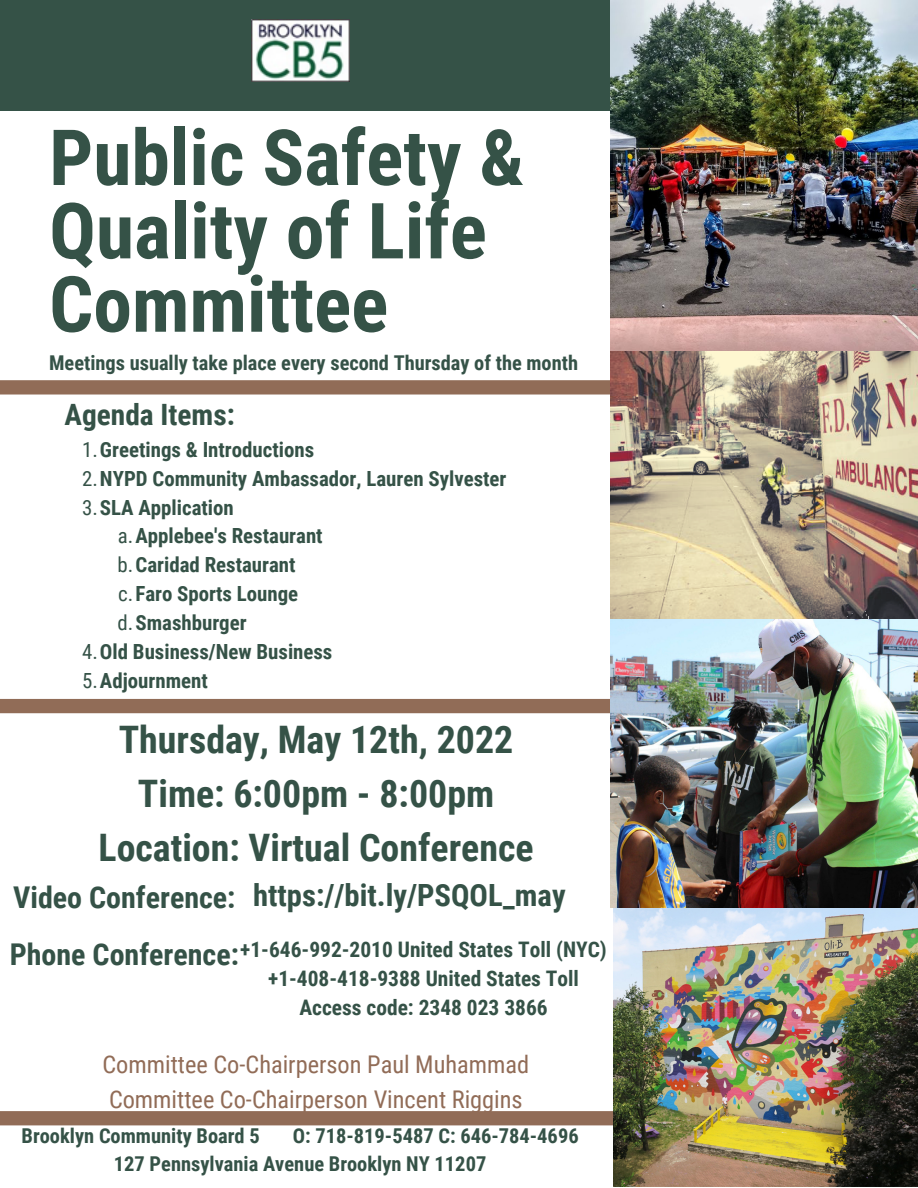
<style>
.page{position:relative;width:918px;height:1188px;background:#fff}
.page>*{position:absolute;margin:0;border:0;box-sizing:border-box;transform-origin:0 0}
.t1{font:700 77.55px/73.3px "Roboto Condensed";color:#355247}
.t2{font:700 37.95px "Roboto Condensed";color:#355247}
.t3{font:700 30.6px "Roboto Condensed";color:#355247}
.t4{font:700 30px "Roboto Condensed";color:#355247}
.t5{font:700 29.4px "Roboto Condensed";color:#355247}
.t6{font:24.3px "Roboto Condensed";color:#916c57}
.t7{font:700 21.45px "Roboto Condensed";color:#355247}
.t8{font:700 20.85px "Roboto Condensed";color:#355247}
.t9{font:700 20.4px "Roboto Condensed";color:#355247}
.s1{font-weight:400}
</style>
<div class="page">
<div style="left:0;top:0;width:611px;height:111px;background:#355247"></div>
<img style="left:251px;top:20px;width:98px;height:61px">
<svg style="left:0;top:380px;width:611px;height:15px;background:#95725e"></svg>
<div style="left:0;top:699px;width:610px;height:14px;background:#916c57"></div>
<svg style="left:0;top:1111px;width:613px;height:14px;background:#916d58"></svg>
<img style="left:611px;top:0;width:307px;height:907px">
<img style="left:613px;top:908px;width:305px;height:279px">
<p class="t1" style="left:49px;top:122px;width:477px">Public Safety &amp;<br>Quality of Life<br>Committee</p>
<p class="t9" style="left:49px;top:351px;width:530px">Meetings usually take place every second Thursday of the month</p>
<p class="t5" style="left:65px;top:397px;width:172px">Agenda Items:</p>
<p class="t8" style="left:82px;top:437px;width:234px"><span class="s1">1.</span>Greetings &amp; Introductions</p>
<p class="t8" style="left:82px;top:466px;width:426px"><span class="s1">2.</span>NYPD Community Ambassador, Lauren Sylvester</p>
<p class="t8" style="left:82px;top:495px;width:153px"><span class="s1">3.</span>SLA Application</p>
<p class="t8" style="left:118px;top:524px;width:206px"><span class="s1">a.</span>Applebee's Restaurant</p>
<p class="t8" style="left:118px;top:553px;width:179px"><span class="s1">b.</span>Caridad Restaurant</p>
<p class="t8" style="left:118px;top:582px;width:181px"><span class="s1">c.</span>Faro Sports Lounge</p>
<p class="t8" style="left:118px;top:611px;width:131px"><span class="s1">d.</span>Smashburger</p>
<p class="t8" style="left:82px;top:640px;width:252px"><span class="s1">4.</span>Old Business/New Business</p>
<p class="t8" style="left:82px;top:669px;width:127px"><span class="s1">5.</span>Adjournment</p>
<p class="t2" style="left:119px;top:718px;width:396px">Thursday, May 12th, 2022</p>
<p class="t2" style="left:138px;top:772px;width:358px">Time: 6:00pm - 8:00pm</p>
<p class="t2" style="left:99px;top:826px;width:437px">Location: Virtual Conference</p>
<p class="t4" style="left:13px;top:880px;width:224px">Video Conference:</p>
<p class="t3" style="left:253px;top:877px;width:314px">https://bit.ly/PSQOL_may</p>
<p class="t4" style="left:10px;top:937px;width:231px">Phone Conference:</p>
<p class="t7" style="left:240px;top:937px;width:368px">+1-646-992-2010 United States Toll (NYC)</p>
<p class="t7" style="left:268px;top:966px;width:312px">+1-408-418-9388 United States Toll</p>
<p class="t7" style="left:299px;top:995px;width:250px">Access code: 2348 023 3866</p>
<p class="t6" style="left:103px;top:1051px;width:428px">Committee Co-Chairperson Paul Muhammad</p>
<p class="t6" style="left:109px;top:1085px;width:415px">Committee Co-Chairperson Vincent Riggins</p>
<p class="t9" style="left:22px;top:1124px;width:240px">Brooklyn Community Board 5</p>
<p class="t9" style="left:293px;top:1124px;width:287px">O: 718-819-5487 C: 646-784-4696</p>
<p class="t9" style="left:114px;top:1152px;width:374px">127 Pennsylvania Avenue Brooklyn NY 11207</p>
</div>
